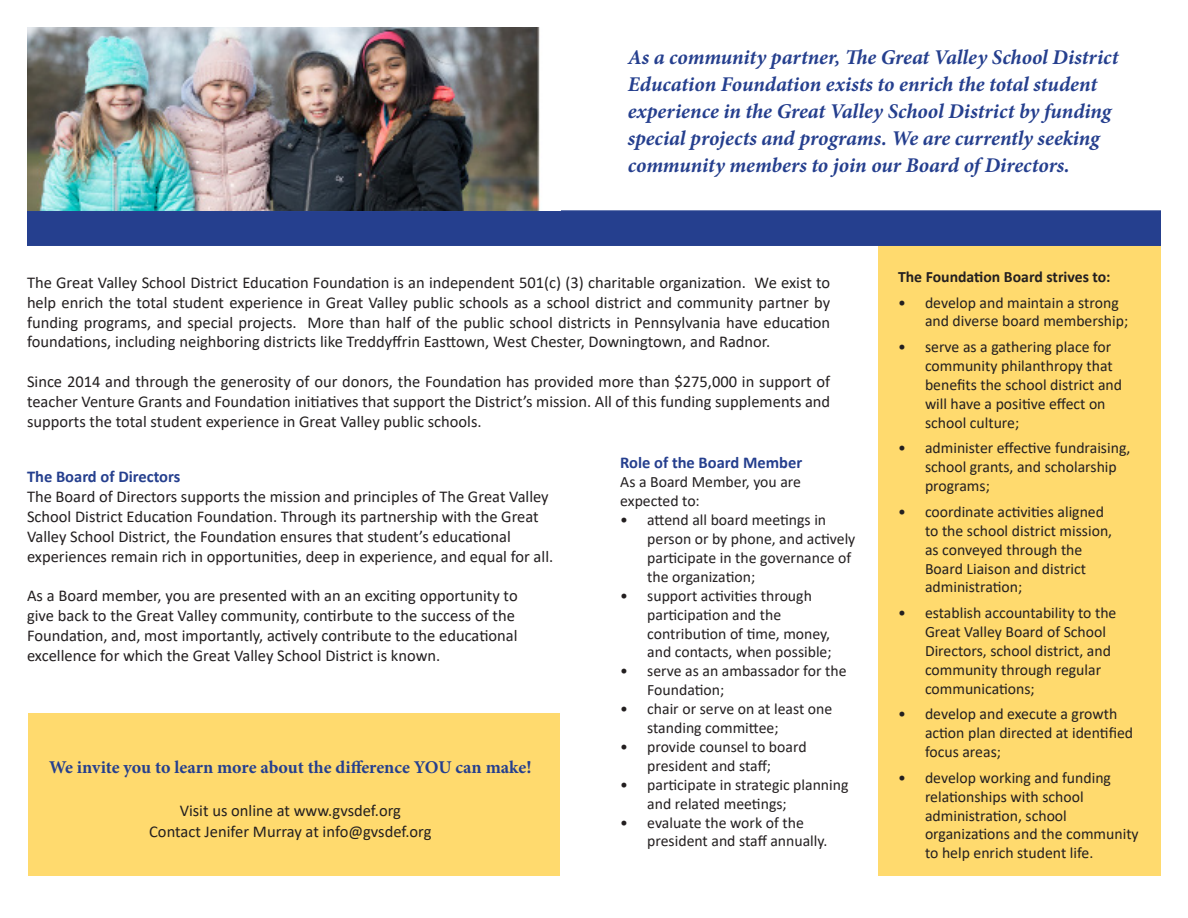
<style>
.page{position:relative;width:1188px;height:918px;background:#fff}
.page>*{position:absolute;margin:0;border:0;box-sizing:border-box;transform-origin:0 0}
.t1{font:italic 700 21px/27px "Minion Pro";letter-spacing:-.005em;color:#253f8e}
.t2{font:700 18px "Minion Pro";letter-spacing:-.005em;color:#253f8e}
.t3{font:16.5px/19.8px "Calibri";color:#231f20;text-align:justify}
.t4{font:700 16.5px "Calibri";color:#253f8e}
.t5{font:15.75px/18.9px "Calibri";color:#231f20}
.t6{font:700 15.75px "Calibri";color:#231f20}
.s1{font-weight:700;color:#253f8e}
</style>
<div class="page">
<div style="left:878px;top:244px;width:283px;height:632px;background:#ffda6e"></div>
<div style="left:27px;top:210px;width:1134px;height:36px;background:#253f8e;border:2px solid #253f8e"></div>
<div style="left:28px;top:713px;width:532px;height:163px;background:#ffda6e"></div>
<img style="left:27px;top:27px;width:513px;height:183px">
<p class="t1" style="left:628px;top:43px;width:492px">As a community partner, The Great Valley School District Education Foundation exists to enrich the total student experience in the Great Valley School District by funding special projects and programs. We are currently seeking community members to join our Board of Directors.</p>
<p class="t3" style="left:27px;top:272px;width:805px">The Great Valley School District Education Foundation is an independent 501(c) (3) charitable organization. We exist to help enrich the total student experience in Great Valley public schools as a school district and community partner by funding programs, and special projects. More than half of the public school districts in Pennsylvania have education foundations, including neighboring districts like Treddyffrin Easttown, West Chester, Downingtown, and Radnor.</p>
<p class="t3" style="left:27px;top:371px;width:805px">Since 2014 and through the generosity of our donors, the Foundation has provided more than $275,000 in support of teacher Venture Grants and Foundation initiatives that support the District’s mission. All of this funding supplements and supports the total student experience in Great Valley public schools.</p>
<p class="t3" style="left:27px;top:467px;width:528px;text-align:left"><span class="s1">The Board of Directors<br></span>The Board of Directors supports the mission and principles of The Great Valley School District Education Foundation. Through its partnership with the Great Valley School District, the Foundation ensures that student’s educational experiences remain rich in opportunities, deep in experience, and equal for all.</p>
<p class="t3" style="left:27px;top:585px;width:492px;text-align:left">As a Board member, you are presented with an an exciting opportunity to give back to the Great Valley community, contirbute to the success of the Foundation, and, most importantly, actively contribute to the educational excellence for which the Great Valley School District is known.</p>
<p class="t2" style="left:49px;top:755px;width:484px">We invite you to learn more about the difference YOU can make!</p>
<p class="t3" style="left:180px;top:800px;width:223px">Visit us online at www.gvsdef.org</p>
<p class="t3" style="left:149px;top:821px;width:284px">Contact Jenifer Murray at info@gvsdef.org</p>
<p class="t4" style="left:620px;top:451px;width:184px">Role of the Board Member</p>
<p class="t5" style="left:620px;top:472px;width:182px">As a Board Member, you are expected to:</p>
<p class="t5" style="left:647px;top:510px;width:210px;text-indent:-27px">• attend all board meetings in person or by phone, and actively participate in the governance of the organization;</p>
<p class="t5" style="left:647px;top:586px;width:186px;text-indent:-27px">• support activities through participation and the contribution of time, money, and contacts, when possible;</p>
<p class="t5" style="left:647px;top:661px;width:201px;text-indent:-27px">• serve as an ambassador for the<br>Foundation;</p>
<p class="t5" style="left:647px;top:699px;width:187px;text-indent:-27px">• chair or serve on at least one standing committee;</p>
<p class="t5" style="left:620px;top:737px;width:188px;text-align:center">• provide counsel to board president and staff;</p>
<p class="t5" style="left:647px;top:775px;width:203px;text-indent:-27px">• participate in strategic planning and related meetings;</p>
<p class="t5" style="left:647px;top:812px;width:182px;text-indent:-27px">• evaluate the work of the president and staff annually.</p>
<p class="t6" style="left:898px;top:266px;width:214px">The Foundation Board strives to:</p>
<p class="t5" style="left:925px;top:293px;width:205px;text-indent:-27px">• develop and maintain a strong and diverse board membership;</p>
<p class="t5" style="left:925px;top:337px;width:199px;text-indent:-27px">• serve as a gathering place for community philanthropy that benefits the school district and will have a positive effect on school culture;</p>
<p class="t5" style="left:925px;top:438px;width:207px;text-indent:-27px">• administer effective fundraising, school grants, and scholarship programs;</p>
<p class="t5" style="left:925px;top:502px;width:189px;text-indent:-27px">• coordinate activities aligned to the school district mission, as conveyed through the<br>Board Liaison and district administration;</p>
<p class="t5" style="left:925px;top:603px;width:193px;text-indent:-27px">• establish accountability to the<br>Great Valley Board of School<br>Directors, school district, and community through regular communications;</p>
<p class="t5" style="left:925px;top:704px;width:210px;text-indent:-27px">• develop and execute a growth action plan directed at identified focus areas;</p>
<p class="t5" style="left:925px;top:768px;width:215px;text-indent:-27px">• develop working and funding relationships with school administration, school organizations and the community to help enrich student life.</p>
</div>
